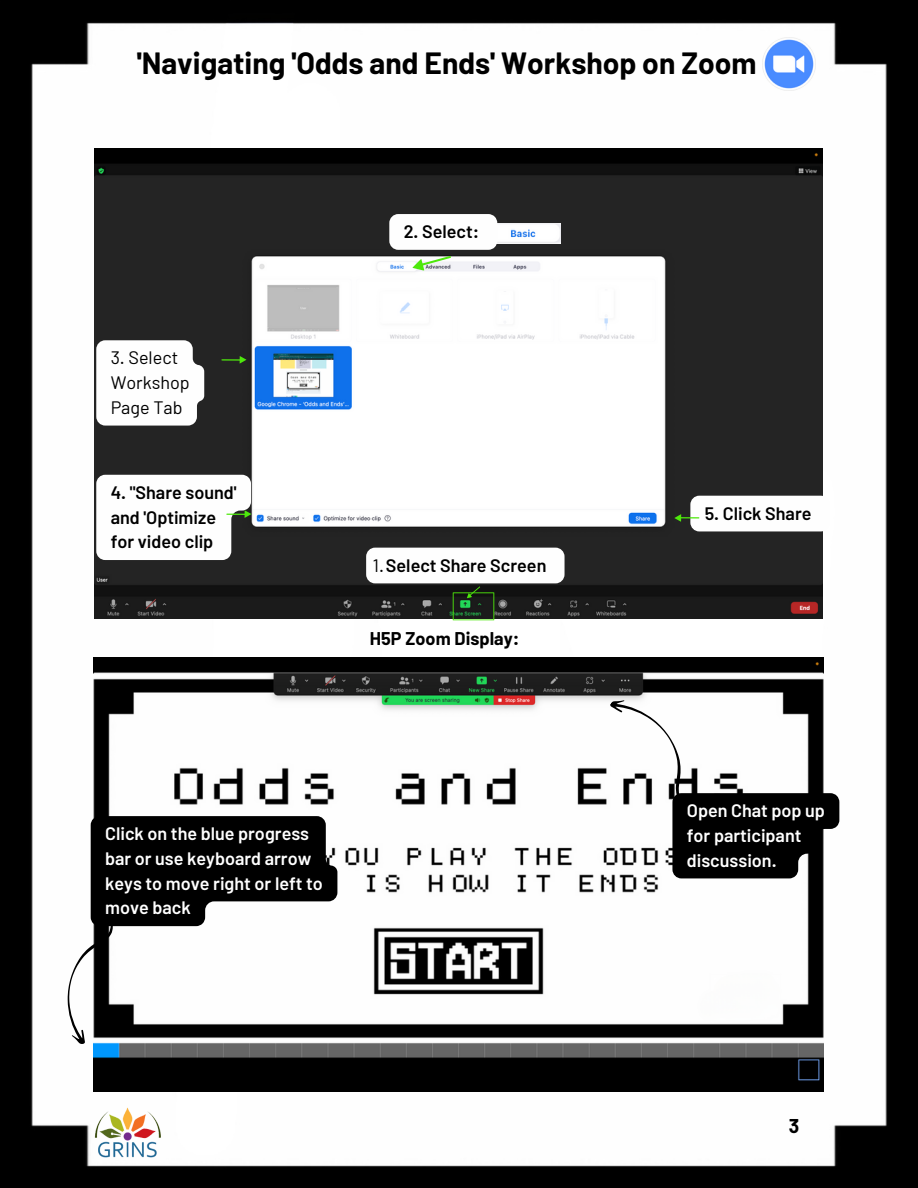
<style>
.page{position:relative;width:918px;height:1188px;background:#fff}
.page>*{position:absolute;margin:0;border:0;box-sizing:border-box;transform-origin:0 0}
.t1{font:700 30px "Barlow";color:#000}
.t2{font:700 19.5px "Barlow";color:#000}
.t3{font:600 18px/24.8px "Barlow";color:#fff}
.t4{font:600 18px/24.8px "Barlow";color:#000}
.t5{font:18px/24.8px "Barlow";color:#000}
.t6{font:700 18px "Barlow";letter-spacing:.005em;color:#000}
.s1{font-weight:400}
</style>
<div class="page">
<img style="left:0;top:0;width:918px;height:1188px">
<img style="left:94px;top:657px;width:730px;height:435px">
<img style="left:95px;top:148px;width:728px;height:470px">
<svg style="left:453px;top:585px;width:41px;height:35px"></svg>
<div style="left:366px;top:548px;width:199px;height:35px;background:#fefefe;border-radius:9px"></div>
<svg style="left:96px;top:340px;width:108px;height:86px"></svg>
<img style="left:497px;top:223px;width:63px;height:20px">
<svg style="left:58px;top:816px;width:279px;height:229px"></svg>
<svg style="left:586px;top:694px;width:253px;height:184px"></svg>
<svg style="left:96px;top:475px;width:155px;height:85px"></svg>
<svg style="left:389px;top:214px;width:108px;height:60px"></svg>
<svg style="left:675px;top:496px;width:155px;height:35px"></svg>
<svg style="left:221px;top:356px;width:25px;height:8px"></svg>
<img style="left:92px;top:1104px;width:73px;height:55px">
<img style="left:763px;top:37px;width:53px;height:53px">
<h1 class="t1" style="left:137px;top:44px;width:621px">'Navigating 'Odds and Ends' Workshop on Zoom</h1>
<p class="t5" style="left:111px;top:345px;width:81px">3. Select<br>Workshop<br>Page Tab</p>
<p class="t4" style="left:111px;top:479px;width:127px">4. "Share sound' and 'Optimize for video clip</p>
<p class="t4" style="left:404px;top:219px;width:77px">2. Select:</p>
<p class="t4" style="left:373px;top:552px;width:175px"><span class="s1">1.</span>Select Share Screen</p>
<p class="t6" style="left:370px;top:627px;width:151px">H5P Zoom Display:</p>
<p class="t3" style="left:105px;top:821px;width:219px">Click on the blue progress bar or use keyboard arrow keys to move right or left to move back</p>
<p class="t4" style="left:705px;top:500px;width:108px">5. Click Share</p>
<p class="t3" style="left:687px;top:798px;width:140px">Open Chat pop up for participant discussion.</p>
<p class="t2" style="left:789px;top:1114px;width:12px">3</p>
</div>
